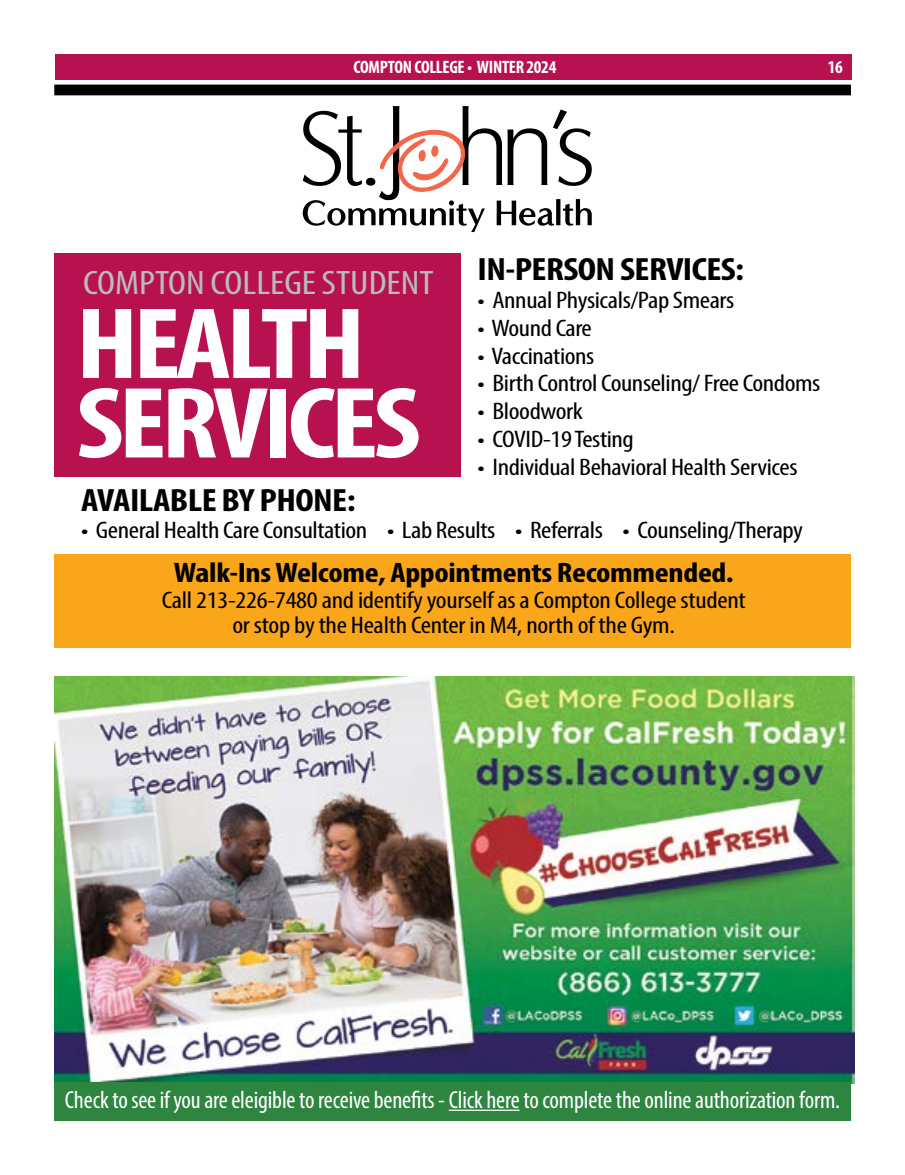
<style>
.page{position:relative;width:905px;height:1175px;background:#fff}
.page>*{position:absolute;margin:0;border:0;box-sizing:border-box;transform-origin:0 0}
.t1{font:700 condensed 102.15px/79.5px "Myriad Pro";letter-spacing:-.04em;color:#fff;scale:1.18 1}
.t2{font:condensed 34.05px "Myriad Pro";color:#b9bcbb;scale:1.18 1}
.t3{font:700 condensed 32.25px "Myriad Pro";letter-spacing:-.015em;color:#000;scale:1.18 1}
.t4{font:700 condensed 28.2px "Myriad Pro";letter-spacing:-.01em;color:#000;scale:1.18 1}
.t5{font:condensed 24.75px "Myriad Pro";letter-spacing:-.005em;color:#fff}
.t6{font:condensed 24px/25.5px "Myriad Pro";letter-spacing:-.015em;color:#000;text-align:center;scale:1.18 1}
.t7{font:700 condensed 18px "Myriad Pro";letter-spacing:-.015em;color:#fff}
</style>
<div class="page">
<div style="left:55px;top:54px;width:797px;height:25px;background:#b8114f"></div>
<img style="left:54px;top:676px;width:800px;height:407px">
<div style="left:54px;top:253px;width:407px;height:223px;background:#b8114f"></div>
<div style="left:54px;top:85px;width:797px;height:10px;background:#000"></div>
<div style="left:54px;top:554px;width:796px;height:94px;background:#faa61a"></div>
<svg style="left:303px;top:106px;width:288px;height:126px"></svg>
<div style="left:54px;top:1082px;width:796px;height:38px;background:#2e8540"></div>
<hr style="left:448px;top:1109px;width:71px;height:1px;background:#fff">
<p class="t7" style="left:353px;top:56px;width:204px">COMPTON COLLEGE • WINTER 2024</p>
<p class="t7" style="left:827px;top:56px;width:17px">16</p>
<h2 class="t2" style="left:83px;top:262px;width:298px">COMPTON COLLEGE STUDENT</h2>
<h1 class="t1" style="left:76px;top:302px;width:293px">HEALTH<br>SERVICES</h1>
<h3 class="t3" style="left:477px;top:249px;width:227px">IN-PERSON SERVICES:</h3>
<p class="t6" style="left:477px;top:287px;width:219px">• Annual Physicals/Pap Smears</p>
<p class="t6" style="left:477px;top:315px;width:98px">• Wound Care</p>
<p class="t6" style="left:477px;top:343px;width:101px">• Vaccinations</p>
<p class="t6" style="left:477px;top:370px;width:292px">• Birth Control Counseling/ Free Condoms</p>
<p class="t6" style="left:477px;top:398px;width:91px">• Bloodwork</p>
<p class="t6" style="left:477px;top:426px;width:134px">• COVID-19 Testing</p>
<p class="t6" style="left:477px;top:454px;width:273px">• Individual Behavioral Health Services</p>
<h3 class="t3" style="left:81px;top:480px;width:234px">AVAILABLE BY PHONE:</h3>
<p class="t6" style="left:81px;top:517px;width:613px">• General Health Care Consultation • Lab Results • Referrals • Counseling/Therapy</p>
<p class="t4" style="left:174px;top:555px;width:476px">Walk-Ins Welcome, Appointments Recommended.</p>
<p class="t6" style="left:162px;top:587px;width:496px">Call 213-226-7480 and identify yourself as a Compton College student or stop by the Health Center in M4, north of the Gym.</p>
<p class="t5" style="left:65px;top:1084px;width:776px">Check to see if you are eleigible to receive benefits - Click here to complete the online authorization form.</p>
</div>
